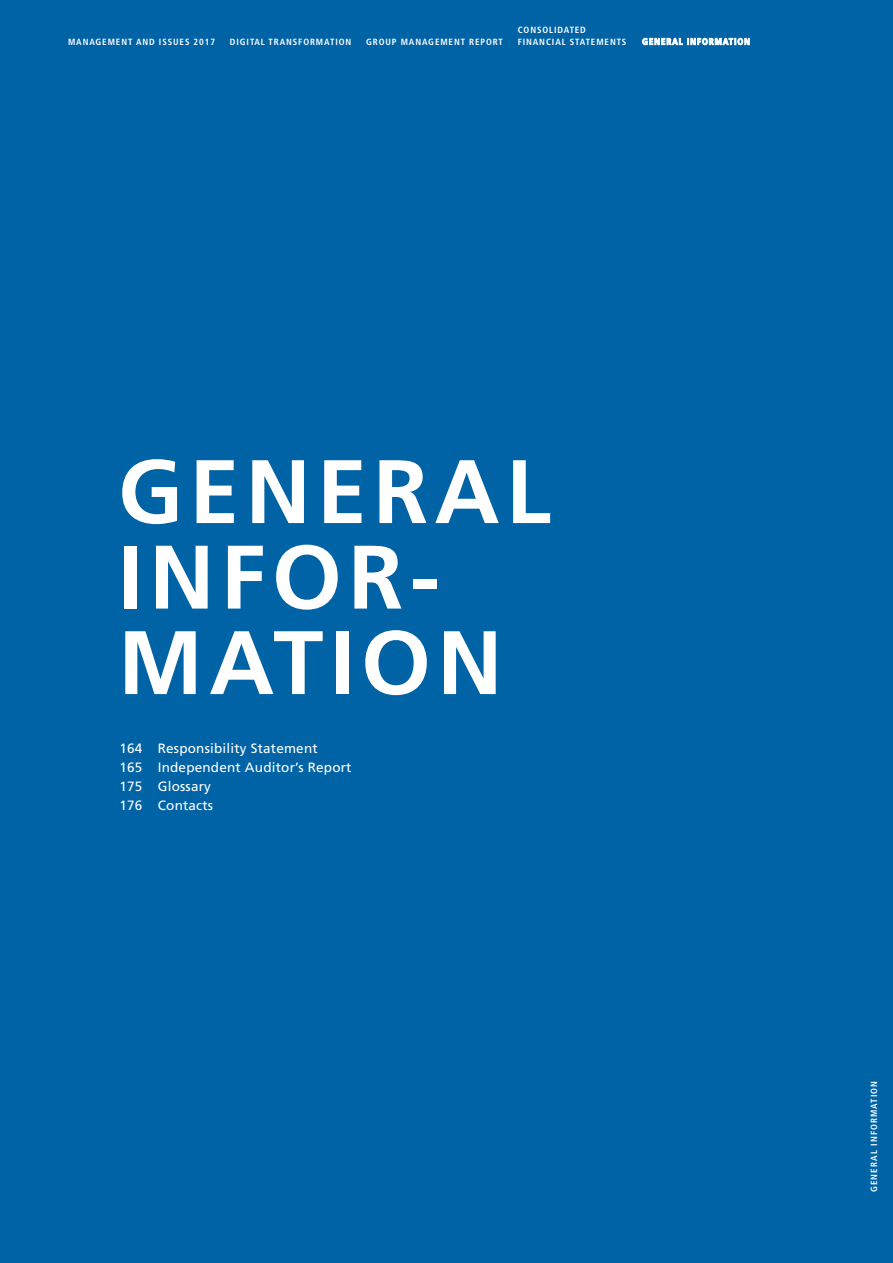
<style>
.page{position:relative;width:893px;height:1263px;background:#0063a6}
.page>*{position:absolute;margin:0;border:0;box-sizing:border-box;transform-origin:0 0}
.t1{font:700 90px/85.5px "Frutiger LT Std";letter-spacing:.07em;color:#fff}
.t2{font:13.5px/19.2px "Frutiger LT Pro";letter-spacing:.015em;color:#fff}
.t3{font:700 condensed 9px "Frutiger LT Pro";letter-spacing:.1em;color:#fff}
.t4{font:700 condensed 9px "Frutiger LT Pro";letter-spacing:.12em;color:#fff}
</style>
<div class="page">
<svg style="left:642px;top:37px;width:108px;height:9px"></svg>
<p class="t3" style="left:518px;top:24px;width:70px">CONSOLIDATED</p>
<p class="t3" style="left:68px;top:36px;width:149px">MANAGEMENT AND ISSUES 2017</p>
<p class="t3" style="left:642px;top:36px;width:109px">GENERAL INFORMATION</p>
<p class="t3" style="left:230px;top:36px;width:123px">DIGITAL TRANSFORMATION</p>
<p class="t3" style="left:366px;top:36px;width:138px">GROUP MANAGEMENT REPORT</p>
<p class="t3" style="left:518px;top:36px;width:110px">FINANCIAL STATEMENTS</p>
<h1 class="t1" style="left:118px;top:449px;width:434px">GENERAL<br>INFOR-<br>MATION</h1>
<h2 class="t2" style="left:119px;top:738px;width:234px">164 Responsibility Statement<br>165 Independent Auditor’s Report<br>175 Glossary<br>176 Contacts</h2>
<p class="t4" style="left:868px;top:1192px;width:113px;rotate:-90deg">GENERAL INFORMATION</p>
</div>
